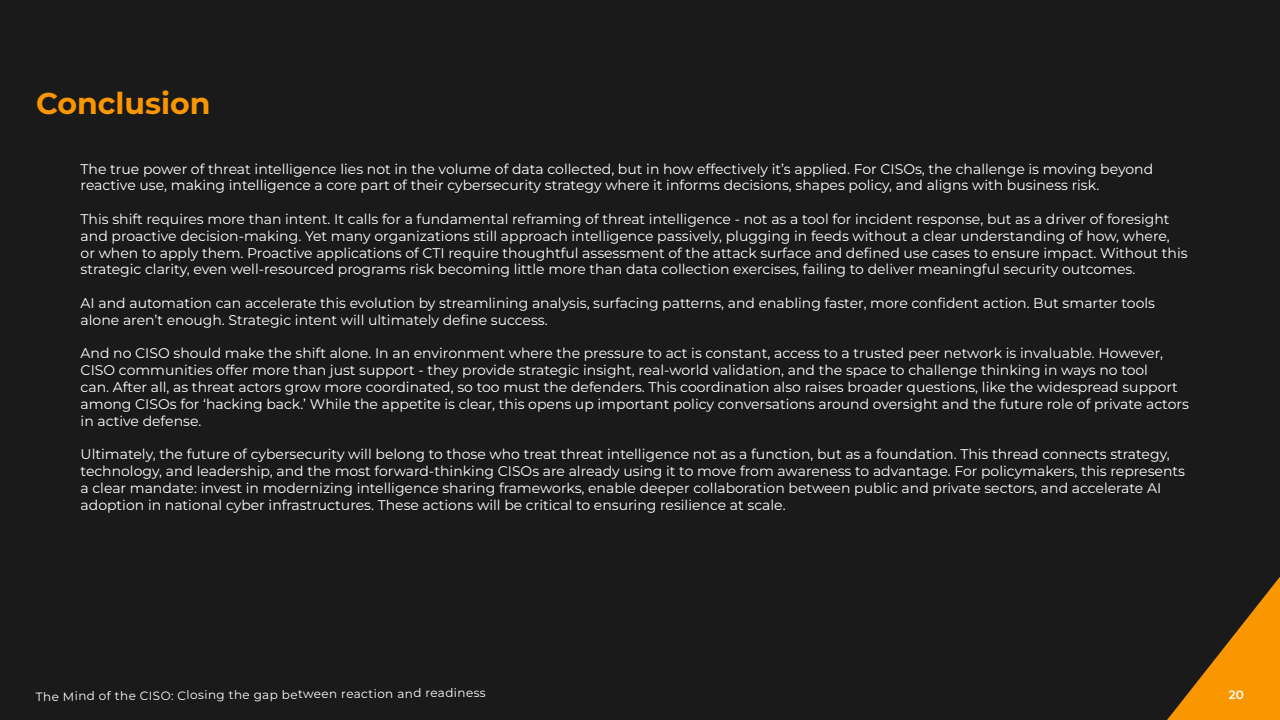
<style>
.page{position:relative;width:1280px;height:720px;background:#1a1a1a}
.page>*{position:absolute;margin:0;border:0;box-sizing:border-box;transform-origin:0 0}
.t1{font:700 30px "Montserrat";color:#fa9600}
.t2{font:14px/16.8px "Montserrat";color:#fff}
.t3{font:12px "Montserrat";letter-spacing:.02em;color:#fff}
.t4{font:600 12px "Montserrat";color:#fff}
</style>
<div class="page">
<svg style="left:1167px;top:577px;width:113px;height:143px"></svg>
<h1 class="t1" style="left:36px;top:84px;width:176px">Conclusion</h1>
<p class="t2" style="left:81px;top:160px;width:1074px">The true power of threat intelligence lies not in the volume of data collected, but in how effectively it’s applied. For CISOs, the challenge is moving beyond reactive use, making intelligence a core part of their cybersecurity strategy where it informs decisions, shapes policy, and aligns with business risk.</p>
<p class="t2" style="left:81px;top:210px;width:1109px">This shift requires more than intent. It calls for a fundamental reframing of threat intelligence - not as a tool for incident response, but as a driver of foresight and proactive decision-making. Yet many organizations still approach intelligence passively, plugging in feeds without a clear understanding of how, where, or when to apply them. Proactive applications of CTI require thoughtful assessment of the attack surface and defined use cases to ensure impact. Without this strategic clarity, even well-resourced programs risk becoming little more than data collection exercises, failing to deliver meaningful security outcomes.</p>
<p class="t2" style="left:81px;top:294px;width:1076px">AI and automation can accelerate this evolution by streamlining analysis, surfacing patterns, and enabling faster, more confident action. But smarter tools alone aren’t enough. Strategic intent will ultimately define success.</p>
<p class="t2" style="left:81px;top:345px;width:1110px">And no CISO should make the shift alone. In an environment where the pressure to act is constant, access to a trusted peer network is invaluable. However, CISO communities offer more than just support - they provide strategic insight, real-world validation, and the space to challenge thinking in ways no tool<br>can. After all, as threat actors grow more coordinated, so too must the defenders. This coordination also raises broader questions, like the widespread support among CISOs for ‘hacking back.’ While the appetite is clear, this opens up important policy conversations around oversight and the future role of private actors in active defense.</p>
<p class="t2" style="left:81px;top:445px;width:1106px">Ultimately, the future of cybersecurity will belong to those who treat threat intelligence not as a function, but as a foundation. This thread connects strategy, technology, and leadership, and the most forward-thinking CISOs are already using it to move from awareness to advantage. For policymakers, this represents a clear mandate: invest in modernizing intelligence sharing frameworks, enable deeper collaboration between public and private sectors, and accelerate AI adoption in national cyber infrastructures. These actions will be critical to ensuring resilience at scale.</p>
<p class="t3" style="left:36px;top:687px;width:451px">The Mind of the CISO: Closing the gap between reaction and readiness</p>
<p class="t4" style="left:1229px;top:687px;width:17px">20</p>
</div>
